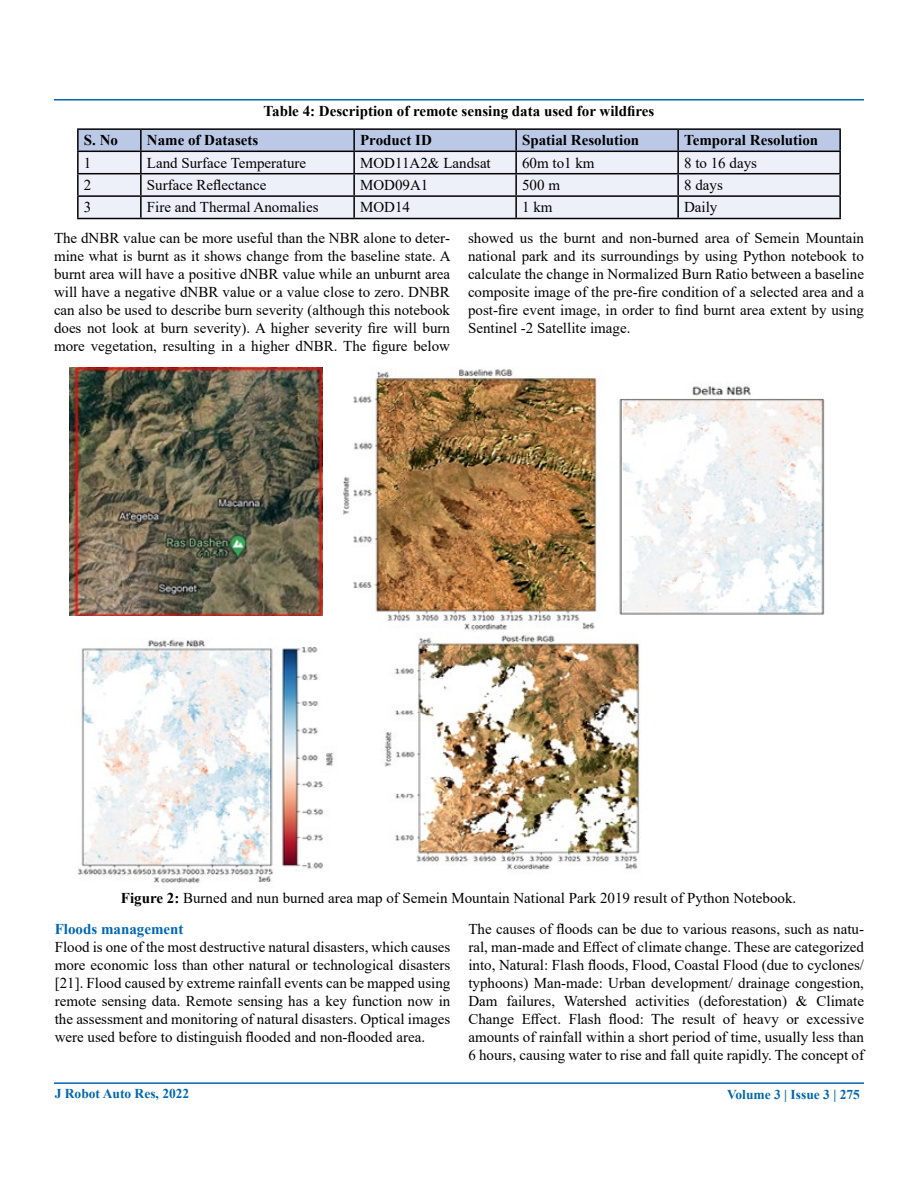
<style>
.page{position:relative;width:918px;height:1188px;background:#fff}
.page>*{position:absolute;margin:0;border:0;box-sizing:border-box;transform-origin:0 0}
.t1{font:15px/18px "Times New Roman";color:#000;text-align:justify}
.t2{font:700 15px "Times New Roman";color:#000}
.t3{font:700 13.5px "Times New Roman";color:#0066b3}
.s1{font-weight:700}
.s2{font-weight:700;color:#0066b3}
</style>
<div class="page">
<hr style="left:54px;top:99px;width:810px;height:1px;background:#0066b3">
<hr style="left:54px;top:1082px;width:810px;height:2px;background:#0066b3">
<div style="left:79px;top:130px;width:760px;height:21px;background:#bbc9e7"></div>
<div style="left:79px;top:152px;width:760px;height:66px;background:#eef0f9"></div>
<hr style="left:77px;top:128px;width:64px;height:2px;background:#000">
<hr style="left:77px;top:130px;width:2px;height:21px;background:#000">
<hr style="left:141px;top:128px;width:213px;height:2px;background:#000">
<hr style="left:140px;top:130px;width:2px;height:21px;background:#000">
<hr style="left:354px;top:128px;width:162px;height:2px;background:#000">
<hr style="left:353px;top:130px;width:2px;height:21px;background:#000">
<hr style="left:516px;top:128px;width:162px;height:2px;background:#000">
<hr style="left:515px;top:130px;width:2px;height:21px;background:#000">
<hr style="left:678px;top:128px;width:163px;height:2px;background:#000">
<hr style="left:677px;top:130px;width:2px;height:21px;background:#000">
<hr style="left:839px;top:130px;width:2px;height:21px;background:#000">
<hr style="left:77px;top:151px;width:64px;height:1px;background:#000">
<hr style="left:77px;top:152px;width:2px;height:21px;background:#000">
<hr style="left:141px;top:151px;width:213px;height:1px;background:#000">
<hr style="left:140px;top:152px;width:2px;height:21px;background:#000">
<hr style="left:354px;top:151px;width:162px;height:1px;background:#000">
<hr style="left:353px;top:152px;width:2px;height:21px;background:#000">
<hr style="left:516px;top:151px;width:162px;height:1px;background:#000">
<hr style="left:515px;top:152px;width:2px;height:21px;background:#000">
<hr style="left:678px;top:151px;width:163px;height:1px;background:#000">
<hr style="left:677px;top:152px;width:2px;height:21px;background:#000">
<hr style="left:839px;top:152px;width:2px;height:21px;background:#000">
<hr style="left:77px;top:173px;width:64px;height:1px;background:#000">
<hr style="left:77px;top:174px;width:2px;height:21px;background:#000">
<hr style="left:141px;top:173px;width:213px;height:1px;background:#000">
<hr style="left:140px;top:174px;width:2px;height:21px;background:#000">
<hr style="left:354px;top:173px;width:162px;height:1px;background:#000">
<hr style="left:353px;top:174px;width:2px;height:21px;background:#000">
<hr style="left:516px;top:173px;width:162px;height:1px;background:#000">
<hr style="left:515px;top:174px;width:2px;height:21px;background:#000">
<hr style="left:678px;top:173px;width:163px;height:1px;background:#000">
<hr style="left:677px;top:174px;width:2px;height:21px;background:#000">
<hr style="left:839px;top:174px;width:2px;height:21px;background:#000">
<hr style="left:77px;top:195px;width:64px;height:2px;background:#000">
<hr style="left:77px;top:197px;width:2px;height:21px;background:#000">
<hr style="left:141px;top:195px;width:213px;height:2px;background:#000">
<hr style="left:140px;top:197px;width:2px;height:21px;background:#000">
<hr style="left:354px;top:195px;width:162px;height:2px;background:#000">
<hr style="left:353px;top:197px;width:2px;height:21px;background:#000">
<hr style="left:516px;top:195px;width:162px;height:2px;background:#000">
<hr style="left:515px;top:197px;width:2px;height:21px;background:#000">
<hr style="left:678px;top:195px;width:163px;height:2px;background:#000">
<hr style="left:677px;top:197px;width:2px;height:21px;background:#000">
<hr style="left:839px;top:197px;width:2px;height:21px;background:#000">
<hr style="left:77px;top:218px;width:64px;height:1px;background:#000">
<hr style="left:141px;top:218px;width:213px;height:1px;background:#000">
<hr style="left:354px;top:218px;width:162px;height:1px;background:#000">
<hr style="left:516px;top:218px;width:162px;height:1px;background:#000">
<hr style="left:678px;top:218px;width:163px;height:1px;background:#000">
<img style="left:69px;top:367px;width:253px;height:249px">
<img style="left:343px;top:367px;width:254px;height:263px">
<img style="left:619px;top:386px;width:206px;height:229px">
<img style="left:78px;top:639px;width:256px;height:245px">
<img style="left:384px;top:632px;width:257px;height:238px">
<p class="t2" style="left:264px;top:101px;width:392px">Table 4: Description of remote sensing data used for wildfires</p>
<p class="t2" style="left:84px;top:129px;width:36px">S. No</p>
<p class="t2" style="left:147px;top:129px;width:113px">Name of Datasets</p>
<p class="t2" style="left:360px;top:129px;width:73px">Product ID</p>
<p class="t2" style="left:522px;top:129px;width:119px">Spatial Resolution</p>
<p class="t2" style="left:684px;top:129px;width:136px">Temporal Resolution</p>
<p class="t1" style="left:84px;top:153px;width:9px">1</p>
<p class="t1" style="left:147px;top:153px;width:161px">Land Surface Temperature</p>
<p class="t1" style="left:360px;top:153px;width:132px">MOD11A2&amp; Landsat</p>
<p class="t1" style="left:522px;top:153px;width:74px">60m to1 km</p>
<p class="t1" style="left:684px;top:153px;width:74px">8 to 16 days</p>
<p class="t1" style="left:84px;top:176px;width:9px">2</p>
<p class="t1" style="left:147px;top:176px;width:121px">Surface Reflectance</p>
<p class="t1" style="left:360px;top:176px;width:70px">MOD09A1</p>
<p class="t1" style="left:522px;top:176px;width:39px">500 m</p>
<p class="t1" style="left:684px;top:176px;width:40px">8 days</p>
<p class="t1" style="left:84px;top:198px;width:9px">3</p>
<p class="t1" style="left:147px;top:198px;width:173px">Fire and Thermal Anomalies</p>
<p class="t1" style="left:360px;top:198px;width:51px">MOD14</p>
<p class="t1" style="left:522px;top:198px;width:32px">1 km</p>
<p class="t1" style="left:684px;top:198px;width:35px">Daily</p>
<p class="t1" style="left:54px;top:228px;width:398px">The dNBR value can be more useful than the NBR alone to deter&shy;mine what is burnt as it shows change from the baseline state. A burnt area will have a positive dNBR value while an unburnt area will have a negative dNBR value or a value close to zero. DNBR can also be used to describe burn severity (although this notebook does not look at burn severity). A higher severity fire will burn more vegetation, resulting in a higher dNBR. The figure below</p>
<p class="t1" style="left:468px;top:228px;width:398px">showed us the burnt and non-burned area of Semein Mountain national park and its surroundings by using Python notebook to calculate the change in Normalized Burn Ratio between a baseline composite image of the pre-fire condition of a selected area and a post-fire event image, in order to find burnt area extent by using Sentinel -2 Satellite image.</p>
<p class="t1" style="left:55px;top:883px;width:743px;line-height:30.3px;text-indent:66px"><span class="s1">Figure 2:</span> Burned and nun burned area map of Semein Mountain National Park 2019 result of Python Notebook.<br><span class="s2">Floods management</span></p>
<p class="t1" style="left:55px;top:937px;width:397px">Flood is one of the most destructive natural disasters, which causes more economic loss than other natural or technological disasters [21]. Flood caused by extreme rainfall events can be mapped using remote sensing data. Remote sensing has a key function now in the assessment and monitoring of natural disasters. Optical images were used before to distinguish flooded and non-flooded area.</p>
<p class="t1" style="left:468px;top:919px;width:397px">The causes of floods can be due to various reasons, such as natu&shy;ral, man-made and Effect of climate change. These are categorized into, Natural: Flash floods, Flood, Coastal Flood (due to cyclones/ typhoons) Man-made: Urban development/ drainage congestion, Dam failures, Watershed activities (deforestation) &amp; Climate Change Effect. Flash flood: The result of heavy or excessive amounts of rainfall within a short period of time, usually less than 6 hours, causing water to rise and fall quite rapidly. The concept of</p>
<p class="t3" style="left:55px;top:1084px;width:136px">J Robot Auto Res, 2022</p>
<p class="t3" style="left:727px;top:1085px;width:134px">Volume 3 | Issue 3 | 275</p>
</div>
